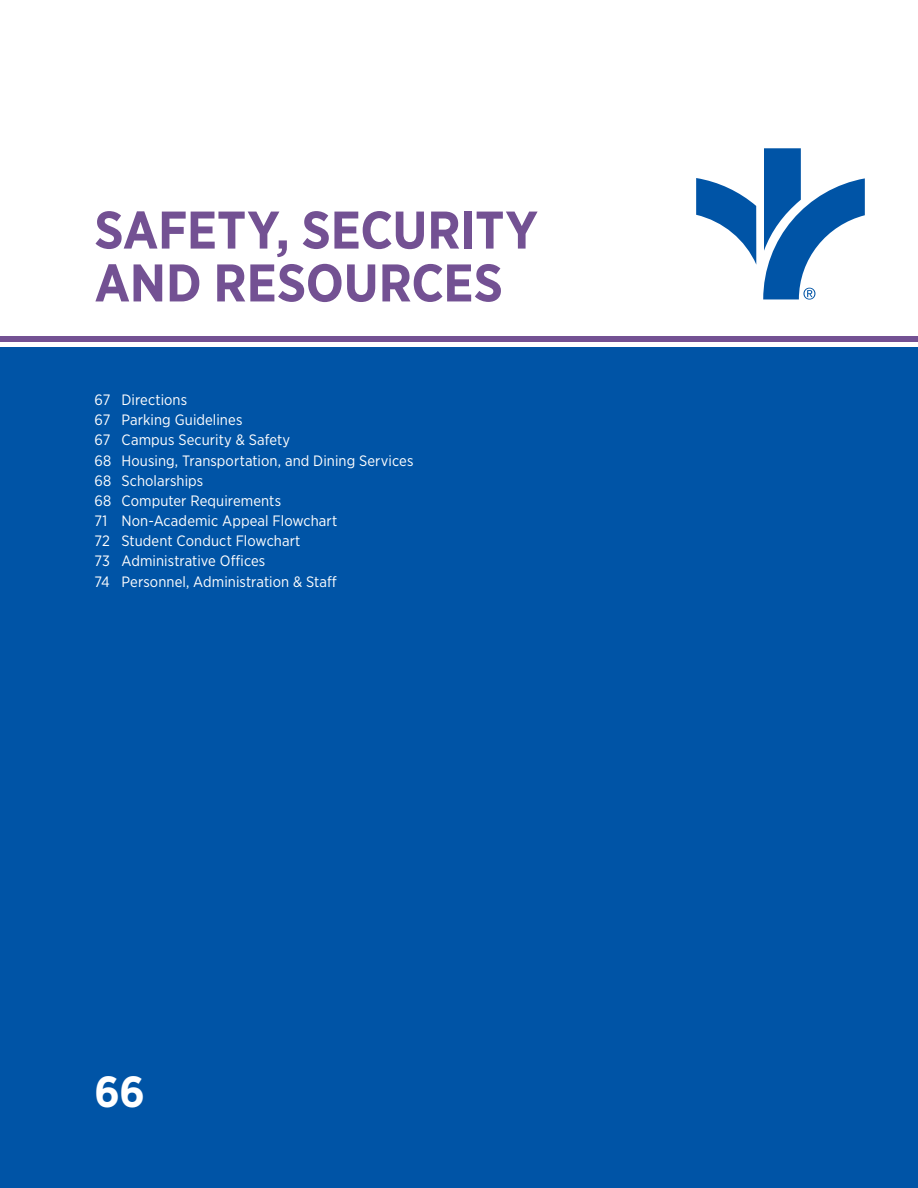
<style>
.page{position:relative;width:918px;height:1188px;background:#fff}
.page>*{position:absolute;margin:0;border:0;box-sizing:border-box;transform-origin:0 0}
.t1{font:700 52.95px/52.9px "Gotham Narrow";letter-spacing:-.005em;color:#735193}
.t2{font:700 43.5px "Gotham Narrow";color:#fff}
.t3{font:15px/20.1px "Gotham Narrow";letter-spacing:.005em;color:#fff}
</style>
<div class="page">
<div style="left:0;top:347px;width:918px;height:841px;background:#0054a6"></div>
<div style="left:0;top:336px;width:918px;height:6px;background:#735193"></div>
<svg style="left:696px;top:178px;width:60px;height:86px"></svg>
<svg style="left:763px;top:148px;width:102px;height:152px"></svg>
<h1 class="t1" style="left:94px;top:203px;width:445px">SAFETY, SECURITY<br>AND RESOURCES</h1>
<p class="t3" style="left:94px;top:389px;width:320px">67 Directions<br>67 Parking Guidelines<br>67 Campus Security &amp; Safety<br>68 Housing, Transportation, and Dining Services<br>68 Scholarships<br>68 Computer Requirements<br>71 Non-Academic Appeal Flowchart<br>72 Student Conduct Flowchart<br>73 Administrative Offices<br>74 Personnel, Administration &amp; Staff</p>
<h2 class="t2" style="left:94px;top:1064px;width:52px">66</h2>
</div>
